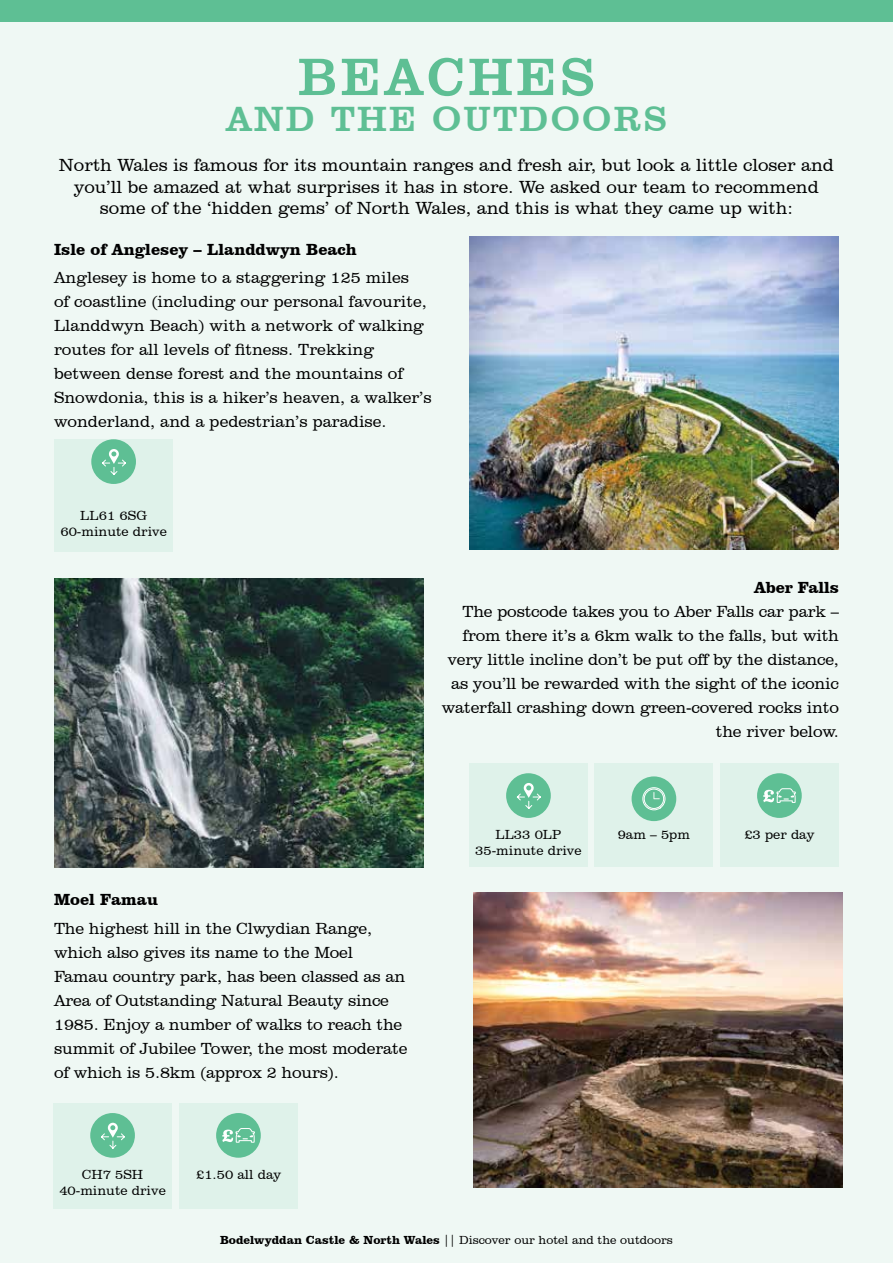
<style>
.page{position:relative;width:893px;height:1263px;background:#eff8f4}
.page>*{position:absolute;margin:0;border:0;box-sizing:border-box;transform-origin:0 0}
.t1{font:54px "Clarendon BT";letter-spacing:.06em;color:#5ebf94}
.t2{font:36px "Clarendon BT";letter-spacing:.06em;color:#5ebf94}
.t3{font:300 18px/21.6px "Clarendon BT";color:#000;text-align:center}
.t4{font:300 16.5px/24px "Clarendon BT";letter-spacing:-.01em;color:#000}
.t5{font:700 16.5px "Clarendon BT";color:#000}
.t6{font:300 13.5px/16.2px "Clarendon BT";color:#000;text-align:center}
.t7{font:300 12px "Clarendon BT";color:#000}
.s1{font-weight:700}
</style>
<div class="page">
<div style="left:54px;top:439px;width:119px;height:112px;background:#dff2ea"></div>
<div style="left:469px;top:764px;width:119px;height:103px;background:#dff2ea"></div>
<div style="left:595px;top:764px;width:118px;height:103px;background:#dff2ea"></div>
<div style="left:720px;top:764px;width:119px;height:103px;background:#dff2ea"></div>
<div style="left:53px;top:1103px;width:119px;height:105px;background:#dff2ea"></div>
<div style="left:179px;top:1103px;width:119px;height:105px;background:#dff2ea"></div>
<img style="left:470px;top:237px;width:369px;height:312px">
<div style="left:91px;top:439px;width:45px;height:45px;background:#5ebf94;border-radius:50%"></div>
<svg style="left:102px;top:449px;width:24px;height:26px"></svg>
<div style="left:506px;top:773px;width:45px;height:45px;background:#5ebf94;border-radius:50%"></div>
<svg style="left:516px;top:783px;width:25px;height:26px"></svg>
<div style="left:632px;top:776px;width:44px;height:45px;background:#5ebf94;border-radius:50%"></div>
<svg style="left:642px;top:787px;width:24px;height:24px"></svg>
<div style="left:757px;top:773px;width:45px;height:45px;background:#5ebf94;border-radius:50%"></div>
<svg style="left:763px;top:789px;width:33px;height:14px"></svg>
<img style="left:54px;top:579px;width:369px;height:288px">
<div style="left:90px;top:1113px;width:45px;height:45px;background:#5ebf94;border-radius:50%"></div>
<svg style="left:101px;top:1123px;width:24px;height:26px"></svg>
<div style="left:216px;top:1113px;width:45px;height:45px;background:#5ebf94;border-radius:50%"></div>
<svg style="left:222px;top:1128px;width:33px;height:15px"></svg>
<img style="left:473px;top:893px;width:369px;height:294px">
<div style="left:1px;top:0;width:892px;height:21px;background:#5ebf94"></div>
<h1 class="t1" style="left:298px;top:43px;width:299px">BEACHES</h1>
<h2 class="t2" style="left:226px;top:96px;width:442px">AND THE OUTDOORS</h2>
<p class="t3" style="left:59px;top:154px;width:777px">North Wales is famous for its mountain ranges and fresh air, but look a little closer and you’ll be amazed at what surprises it has in store. We asked our team to recommend some of the ‘hidden gems’ of North Wales, and this is what they came up with:</p>
<p class="t5" style="left:54px;top:239px;width:304px">Isle of Anglesey – Llanddwyn Beach</p>
<p class="t4" style="left:54px;top:265px;width:379px">Anglesey is home to a staggering 125 miles<br>of coastline (including our personal favourite, Llanddwyn Beach) with a network of walking routes for all levels of fitness. Trekking between dense forest and the mountains of Snowdonia, this is a hiker’s heaven, a walker’s wonderland, and a pedestrian’s paradise.</p>
<p class="t6" style="left:60px;top:507px;width:108px">LL61 6SG<br>60-minute drive</p>
<p class="t5" style="left:754px;top:577px;width:86px">Aber Falls</p>
<p class="t4" style="left:442px;top:599px;width:399px;text-align:right">The postcode takes you to Aber Falls car park – from there it’s a 6km walk to the falls, but with very little incline don’t be put off by the distance, as you’ll be rewarded with the sight of the iconic waterfall crashing down green-covered rocks into the river below.</p>
<p class="t5" style="left:54px;top:889px;width:105px">Moel Famau</p>
<p class="t4" style="left:54px;top:916px;width:355px">The highest hill in the Clwydian Range, which also gives its name to the Moel Famau country park, has been classed as an Area of Outstanding Natural Beauty since 1985. Enjoy a number of walks to reach the summit of Jubilee Tower, the most moderate of which is 5.8km (approx 2 hours).</p>
<p class="t6" style="left:59px;top:1166px;width:108px">CH7 5SH<br>40-minute drive</p>
<p class="t6" style="left:196px;top:1166px;width:87px">£1.50 all day</p>
<p class="t6" style="left:475px;top:826px;width:108px">LL33 0LP<br>35-minute drive</p>
<p class="t6" style="left:618px;top:826px;width:74px">9am – 5pm</p>
<p class="t6" style="left:744px;top:826px;width:72px">£3 per day</p>
<p class="t7" style="left:220px;top:1232px;width:454px"><span class="s1">Bodelwyddan Castle &amp; North Wales</span> || Discover our hotel and the outdoors</p>
</div>
